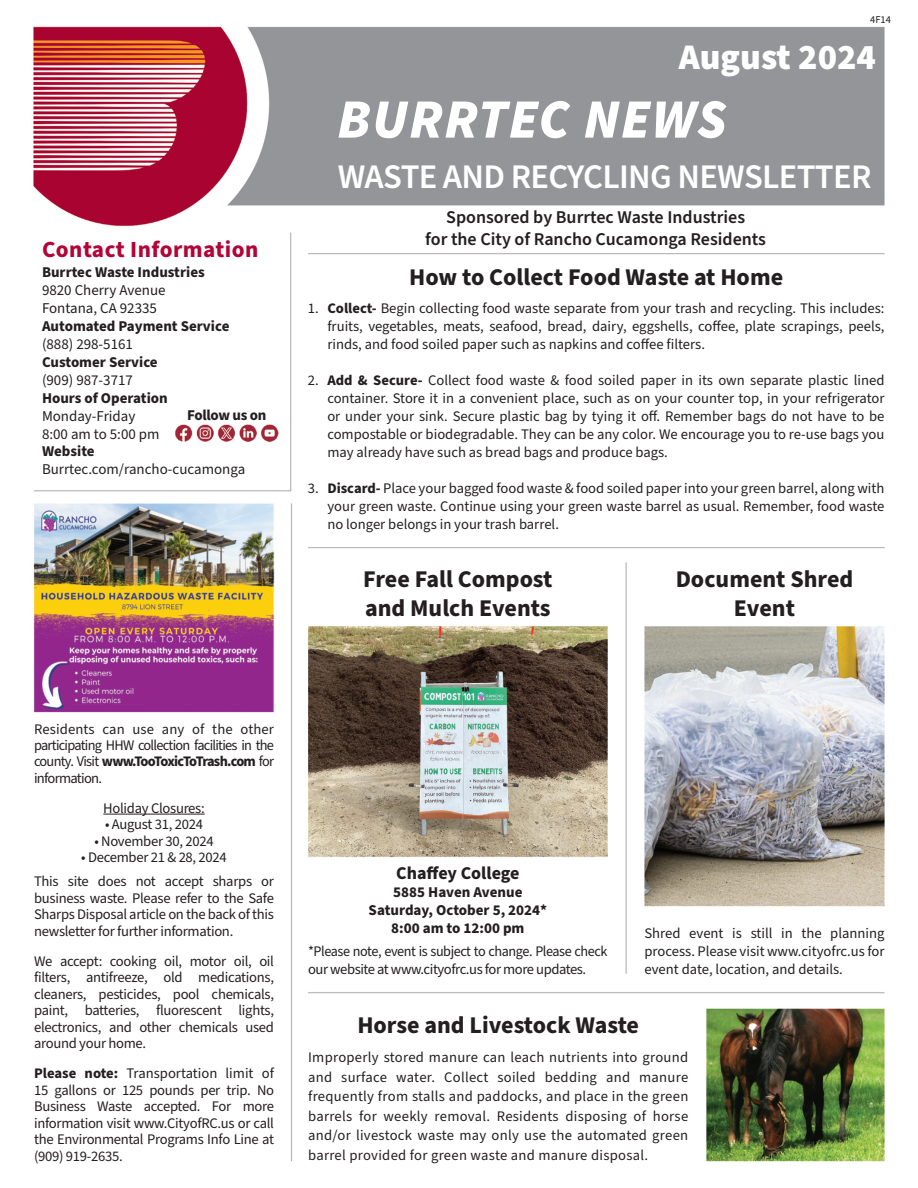
<style>
.page{position:relative;width:918px;height:1188px;background:#fff}
.page>*{position:absolute;margin:0;border:0;box-sizing:border-box;transform-origin:0 0}
.t1{font:italic 900 55.5px "Source Sans Pro";letter-spacing:.02em;color:#fff}
.t2{font:900 36px "Source Sans Pro";color:#fff}
.t3{font:600 34.5px "Source Sans Pro";letter-spacing:-.02em;color:#fff}
.t4{font:700 24px/28.8px "Source Sans Pro";color:#231f20;text-align:center}
.t5{font:700 23.1px "Source Sans Pro";letter-spacing:.02em;color:#b30437}
.t6{font:600 18px/22.5px "Source Sans Pro";color:#231f20;text-align:center}
.t7{font:700 18px "Source Sans Pro";color:#231f20}
.t8{font:700 15px/18px "Source Sans Pro";color:#231f20;text-align:center}
.t9{font:15px/18px "Source Sans Pro";color:#231f20}
.t10{font:700 15px "Source Sans Pro";letter-spacing:-.02em;color:#231f20}
.t11{font:14.7px/16.5px "Source Sans Pro";letter-spacing:-.02em;color:#231f20;text-align:justify}
.t12{font:10.5px "Source Sans Pro";color:#231f20}
.s1{font-weight:700}
</style>
<div class="page">
<img style="left:33px;top:26px;width:852px;height:1136px">
<hr style="left:103px;top:814px;width:102px;height:1px;background:#231f20">
<h3 class="t5" style="left:42px;top:234px;width:218px">Contact Information</h3>
<p class="t8" style="left:42px;top:263px;width:164px">Burrtec Waste Industries</p>
<p class="t9" style="left:42px;top:282px;width:125px">9820 Cherry Avenue<br>Fontana, CA 92335</p>
<p class="t8" style="left:42px;top:317px;width:189px">Automated Payment Service</p>
<p class="t9" style="left:42px;top:335px;width:93px">(888) 298-5161</p>
<p class="t8" style="left:42px;top:353px;width:117px">Customer Service</p>
<p class="t9" style="left:42px;top:371px;width:93px">(909) 987-3717</p>
<p class="t8" style="left:42px;top:389px;width:127px">Hours of Operation</p>
<p class="t9" style="left:42px;top:407px;width:119px">Monday-Friday<br>8:00 am to 5:00 pm</p>
<p class="t8" style="left:42px;top:443px;width:54px">Website</p>
<p class="t9" style="left:42px;top:461px;width:205px">Burrtec.com/rancho-cucamonga</p>
<p class="t10" style="left:187px;top:405px;width:81px">Follow us on</p>
<p class="t12" style="left:870px;top:13px;width:22px">4F14</p>
<h2 class="t2" style="left:679px;top:32px;width:199px">August 2024</h2>
<h1 class="t1" style="left:337px;top:81px;width:391px">BURRTEC NEWS</h1>
<h3 class="t3" style="left:338px;top:153px;width:535px">WASTE AND RECYCLING NEWSLETTER</h3>
<p class="t6" style="left:425px;top:206px;width:342px">Sponsored by Burrtec Waste Industries<br>for the City of Rancho Cucamonga Residents</p>
<h3 class="t4" style="left:409px;top:264px;width:375px">How to Collect Food Waste at Home</h3>
<p class="t11" style="left:327px;top:299px;width:559px;line-height:18px;text-indent:-19px">1. <span class="s1">Collect-</span> Begin collecting food waste separate from your trash and recycling. This includes: fruits, vegetables, meats, seafood, bread, dairy, eggshells, coffee, plate scrapings, peels, rinds, and food soiled paper such as napkins and coffee filters.</p>
<p class="t11" style="left:327px;top:371px;width:559px;line-height:18px;text-indent:-19px">2. <span class="s1">Add &amp; Secure-</span> Collect food waste &amp; food soiled paper in its own separate plastic lined container. Store it in a convenient place, such as on your counter top, in your refrigerator or under your sink. Secure plastic bag by tying it off. Remember bags do not have to be compostable or biodegradable. They can be any color. We encourage you to re-use bags you may already have such as bread bags and produce bags.</p>
<p class="t11" style="left:327px;top:479px;width:559px;line-height:18px;text-indent:-19px">3. <span class="s1">Discard-</span> Place your bagged food waste &amp; food soiled paper into your green barrel, along with your green waste. Continue using your green waste barrel as usual. Remember, food waste no longer belongs in your trash barrel.</p>
<h3 class="t4" style="left:676px;top:565px;width:179px">Document Shred<br>Event</h3>
<h3 class="t4" style="left:363px;top:565px;width:191px;text-align:left">Free Fall Compost and Mulch Events</h3>
<p class="t11" style="left:34px;top:721px;width:241px">Residents can use any of the other participating HHW collection facilities in the county. Visit <span class="s1">www.TooToxicToTrash.com</span> for information.</p>
<p class="t11" style="left:103px;top:800px;width:103px">Holiday Closures:</p>
<p class="t11" style="left:105px;top:817px;width:99px">• August 31, 2024</p>
<p class="t11" style="left:94px;top:833px;width:121px">• November 30, 2024</p>
<p class="t11" style="left:34px;top:846px;width:241px;line-height:24px;text-align:center">• December 21 &amp; 28, 2024<br>This site does not accept sharps or</p>
<p class="t11" style="left:34px;top:890px;width:242px">business waste. Please refer to the Safe Sharps Disposal article on the back of this newsletter for further information.</p>
<p class="t11" style="left:34px;top:953px;width:242px">We accept: cooking oil, motor oil, oil filters, antifreeze, old medications, cleaners, pesticides, pool chemicals, paint, batteries, fluorescent lights, electronics, and other chemicals used around your home.</p>
<p class="t11" style="left:34px;top:1066px;width:242px"><span class="s1">Please note:</span> Transportation limit of 15 gallons or 125 pounds per trip. No Business Waste accepted. For more information visit www.CityofRC.us or call the Environmental Programs Info Line at (909) 919-2635.</p>
<p class="t7" style="left:396px;top:861px;width:125px">Chaffey College</p>
<p class="t8" style="left:369px;top:884px;width:180px">5885 Haven Avenue<br>Saturday, October 5, 2024*<br>8:00 am to 12:00 pm</p>
<p class="t11" style="left:308px;top:942px;width:301px;line-height:18px">*Please note, event is subject to change. Please check our website at www.cityofrc.us for more updates.</p>
<p class="t11" style="left:645px;top:924px;width:242px;line-height:18px">Shred event is still in the planning process. Please visit www.cityofrc.us for event date, location, and details.</p>
<h3 class="t4" style="left:357px;top:1012px;width:283px">Horse and Livestock Waste</h3>
<p class="t11" style="left:308px;top:1048px;width:382px;line-height:19.5px">Improperly stored manure can leach nutrients into ground and surface water. Collect soiled bedding and manure frequently from stalls and paddocks, and place in the green barrels for weekly removal. Residents disposing of horse and/or livestock waste may only use the automated green barrel provided for green waste and manure disposal.</p>
</div>
